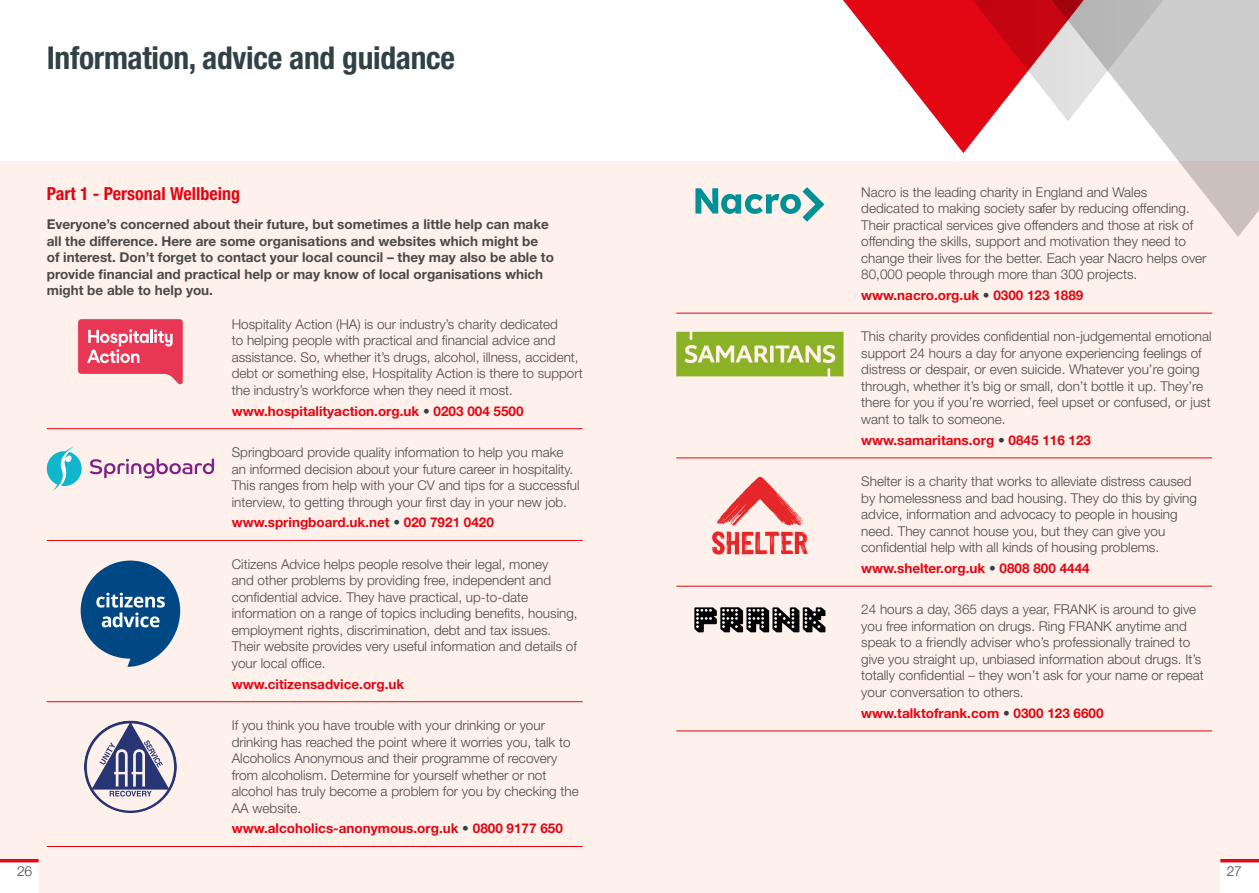
<style>
.page{position:relative;width:1259px;height:893px;background:#fff}
.page>*{position:absolute;margin:0;border:0;box-sizing:border-box;transform-origin:0 0}
.t1{font:700 condensed 31.5px "Helvetica Neue LT Std";letter-spacing:-.01em;color:#314148}
.t2{font:700 condensed 18px "Helvetica Neue LT Std";color:#e30613}
.t3{font:300 13.8px "Helvetica Neue LT Std";color:#4a4a49}
.t4{font:300 13.5px/16.5px "Helvetica Neue LT Std";color:#4a4a49}
.t5{font:700 13.5px/16.5px "Helvetica Neue LT Std";color:#4a4a49}
.t6{font:700 13.5px "Helvetica Neue LT Std";color:#e30613}
.s1{color:#314148}
</style>
<div class="page">
<div style="left:0;top:162px;width:1259px;height:731px;background:#fef0ea"></div>
<div style="left:0;top:862px;width:39px;height:31px;background:#fff"></div>
<hr style="left:0;top:859px;width:39px;height:3px;background:#e30613">
<div style="left:1220px;top:862px;width:39px;height:31px;background:#fff"></div>
<hr style="left:1220px;top:859px;width:39px;height:3px;background:#e30613">
<hr style="left:47px;top:428px;width:536px;height:1px;background:#e30613">
<hr style="left:47px;top:540px;width:536px;height:1px;background:#e30613">
<hr style="left:47px;top:701px;width:536px;height:1px;background:#e30613">
<hr style="left:47px;top:846px;width:536px;height:1px;background:#e30613">
<svg style="left:78px;top:319px;width:105px;height:65px"></svg>
<svg style="left:81px;top:561px;width:99px;height:106px"></svg>
<svg style="left:84px;top:720px;width:93px;height:93px"></svg>
<div style="left:47px;top:451px;width:35px;height:35px;background:#0fb6cc;border-radius:50%"></div>
<svg style="left:53px;top:446px;width:21px;height:45px"></svg>
<svg style="left:90px;top:459px;width:124px;height:19px"></svg>
<hr style="left:676px;top:313px;width:536px;height:1px;background:#e30613">
<hr style="left:676px;top:457px;width:536px;height:1px;background:#e30613">
<hr style="left:676px;top:586px;width:536px;height:1px;background:#e30613">
<hr style="left:676px;top:731px;width:536px;height:1px;background:#e30613">
<svg style="left:695px;top:187px;width:129px;height:35px"></svg>
<svg style="left:676px;top:332px;width:167px;height:44px;background:#9fbd4a"></svg>
<svg style="left:694px;top:607px;width:131px;height:25px"></svg>
<svg style="left:1041px;top:0;width:218px;height:237px"></svg>
<svg style="left:843px;top:0;width:330px;height:153px"></svg>
<svg style="left:712px;top:477px;width:95px;height:77px"></svg>
<h1 class="t1" style="left:47px;top:39px;width:410px">Information, advice and guidance</h1>
<h2 class="t2" style="left:47px;top:183px;width:195px">Part 1 - Personal Wellbeing</h2>
<p class="t5" style="left:47px;top:216px;width:508px">Everyone’s concerned about their future, but sometimes a little help can make all the difference. Here are some organisations and websites which might be of interest. Don’t forget to contact your local council – they may also be able to provide financial and practical help or may know of local organisations which might be able to help you.</p>
<p class="t4" style="left:232px;top:315px;width:352px">Hospitality Action (HA) is our industry’s charity dedicated<br>to helping people with practical and financial advice and assistance. So, whether it’s drugs, alcohol, illness, accident, debt or something else, Hospitality Action is there to support the industry’s workforce when they need it most.</p>
<p class="t6" style="left:232px;top:402px;width:293px">www.hospitalityaction.org.uk <span class="s1">•</span> 0203 004 5500</p>
<p class="t4" style="left:232px;top:444px;width:349px">Springboard provide quality information to help you make an informed decision about your future career in hospitality.<br>This ranges from help with your CV and tips for a successful interview, to getting through your first day in your new job.</p>
<p class="t6" style="left:232px;top:514px;width:264px">www.springboard.uk.net <span class="s1">•</span> 020 7921 0420</p>
<p class="t4" style="left:232px;top:555px;width:347px">Citizens Advice helps people resolve their legal, money<br>and other problems by providing free, independent and confidential advice. They have practical, up-to-date information on a range of topics including benefits, housing, employment rights, discrimination, debt and tax issues.<br>Their website provides very useful information and details of your local office.</p>
<p class="t6" style="left:232px;top:675px;width:174px">www.citizensadvice.org.uk</p>
<p class="t4" style="left:232px;top:717px;width:348px">If you think you have trouble with your drinking or your drinking has reached the point where it worries you, talk to Alcoholics Anonymous and their programme of recovery from alcoholism. Determine for yourself whether or not alcohol has truly become a problem for you by checking the AA website.</p>
<p class="t6" style="left:232px;top:820px;width:333px">www.alcoholics-anonymous.org.uk <span class="s1">•</span> 0800 9177 650</p>
<p class="t4" style="left:861px;top:183px;width:347px">Nacro is the leading charity in England and Wales dedicated to making society safer by reducing offending.<br>Their practical services give offenders and those at risk of offending the skills, support and motivation they need to change their lives for the better. Each year Nacro helps over 80,000 people through more than 300 projects.</p>
<p class="t6" style="left:861px;top:287px;width:224px">www.nacro.org.uk <span class="s1">•</span> 0300 123 1889</p>
<p class="t4" style="left:861px;top:328px;width:352px">This charity provides confidential non-judgemental emotional support 24 hours a day for anyone experiencing feelings of distress or despair, or even suicide. Whatever you’re going through, whether it’s big or small, don’t bottle it up. They’re there for you if you’re worried, feel upset or confused, or just want to talk to someone.</p>
<p class="t6" style="left:861px;top:432px;width:231px">www.samaritans.org <span class="s1">•</span> 0845 116 123</p>
<p class="t4" style="left:861px;top:473px;width:337px">Shelter is a charity that works to alleviate distress caused by homelessness and bad housing. They do this by giving advice, information and advocacy to people in housing need. They cannot house you, but they can give you confidential help with all kinds of housing problems.</p>
<p class="t6" style="left:861px;top:560px;width:230px">www.shelter.org.uk <span class="s1">•</span> 0808 800 4444</p>
<p class="t4" style="left:861px;top:601px;width:344px">24 hours a day, 365 days a year, FRANK is around to give you free information on drugs. Ring FRANK anytime and speak to a friendly adviser who’s professionally trained to give you straight up, unbiased information about drugs. It’s totally confidential – they won’t ask for your name or repeat your conversation to others.</p>
<p class="t6" style="left:861px;top:705px;width:244px">www.talktofrank.com <span class="s1">•</span> 0300 123 6600</p>
<p class="t3" style="left:17px;top:862px;width:17px">26</p>
<p class="t3" style="left:1226px;top:862px;width:17px">27</p>
</div>
